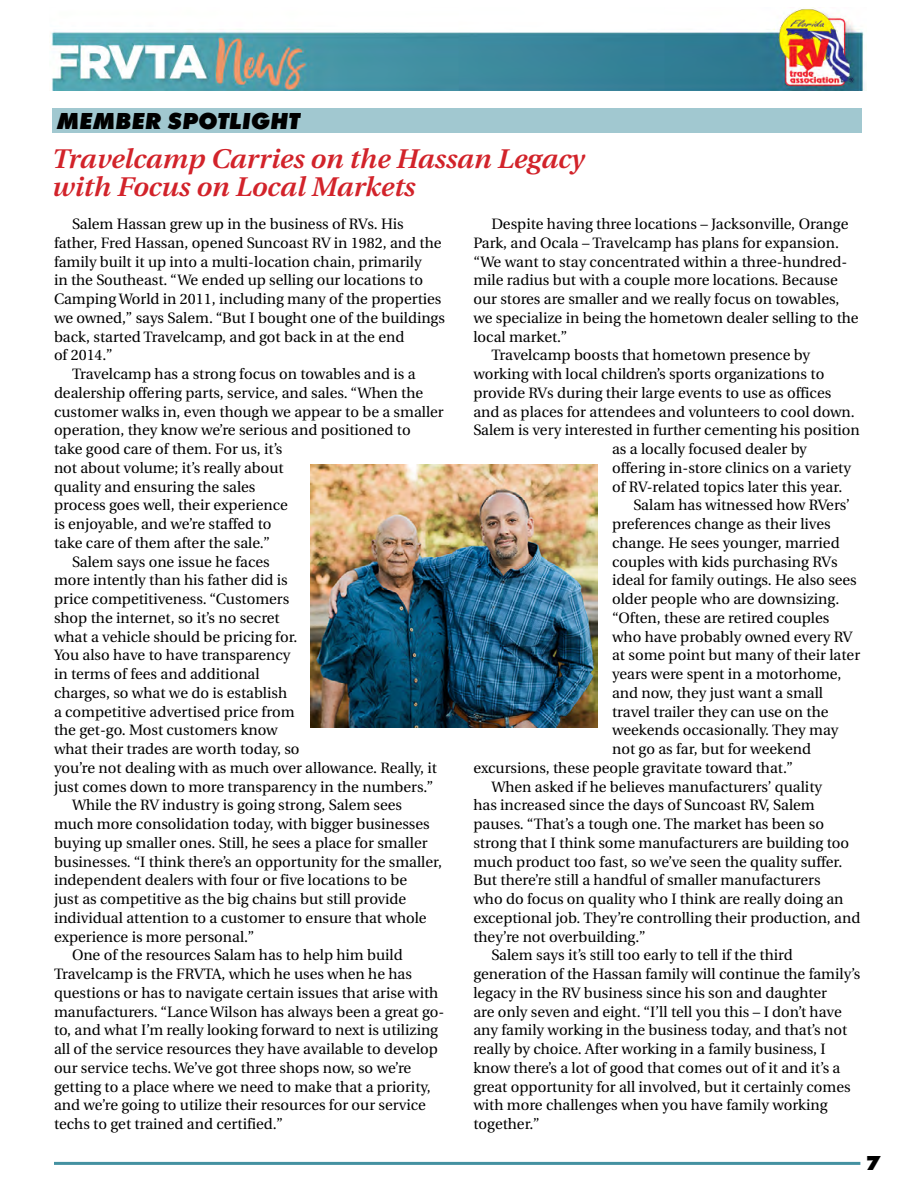
<style>
.page{position:relative;width:918px;height:1188px;background:#fff}
.page>*{position:absolute;margin:0;border:0;box-sizing:border-box;transform-origin:0 0}
.t1{font:italic 600 27px/28.5px "Utopia";color:#d2232a;scale:1.04 1}
.t2{font:italic 800 24px "Futura T";color:#000}
.t3{font:800 21px "Futura T";color:#000}
.t4{font:15px "Utopia";color:#000}
</style>
<div class="page">
<hr style="left:54px;top:1162px;width:806px;height:3px;background:#4491a1">
<img style="left:51px;top:7px;width:814px;height:83px">
<div style="left:52px;top:108px;width:810px;height:24px;background:#a1c8d0"></div>
<img style="left:310px;top:464px;width:287px;height:264px">
<h2 class="t2" style="left:56px;top:106px;width:245px">MEMBER SPOTLIGHT</h2>
<h1 class="t1" style="left:52px;top:145px;width:513px">Travelcamp Carries on the Hassan Legacy with Focus on Local Markets</h1>
<p class="t4" style="left:72px;top:216px;width:333px">Salem Hassan grew up in the business of RVs. His</p>
<p class="t4" style="left:54px;top:234px;width:389px">father, Fred Hassan, opened Suncoast RV in 1982, and the</p>
<p class="t4" style="left:54px;top:253px;width:369px">family built it up into a multi-location chain, primarily</p>
<p class="t4" style="left:54px;top:272px;width:370px">in the Southeast. “We ended up selling our locations to</p>
<p class="t4" style="left:54px;top:291px;width:389px">Camping World in 2011, including many of the properties</p>
<p class="t4" style="left:54px;top:309px;width:392px">we owned,” says Salem. “But I bought one of the buildings</p>
<p class="t4" style="left:54px;top:328px;width:352px">back, started Travelcamp, and got back in at the end</p>
<p class="t4" style="left:54px;top:347px;width:60px">of 2014.”</p>
<p class="t4" style="left:72px;top:366px;width:345px">Travelcamp has a strong focus on towables and is a</p>
<p class="t4" style="left:54px;top:384px;width:371px">dealership offering parts, service, and sales. “When the</p>
<p class="t4" style="left:54px;top:403px;width:391px">customer walks in, even though we appear to be a smaller</p>
<p class="t4" style="left:54px;top:422px;width:358px">operation, they know we’re serious and positioned to</p>
<p class="t4" style="left:54px;top:441px;width:230px">take good care of them. For us, it’s</p>
<p class="t4" style="left:54px;top:459px;width:231px">not about volume; it’s really about</p>
<p class="t4" style="left:54px;top:478px;width:203px">quality and ensuring the sales</p>
<p class="t4" style="left:54px;top:497px;width:235px">process goes well, their experience</p>
<p class="t4" style="left:54px;top:516px;width:219px">is enjoyable, and we’re staffed to</p>
<p class="t4" style="left:54px;top:534px;width:218px">take care of them after the sale.”</p>
<p class="t4" style="left:72px;top:553px;width:199px">Salem says one issue he faces</p>
<p class="t4" style="left:54px;top:572px;width:235px">more intently than his father did is</p>
<p class="t4" style="left:54px;top:591px;width:237px">price competitiveness. “Customers</p>
<p class="t4" style="left:54px;top:609px;width:227px">shop the internet, so it’s no secret</p>
<p class="t4" style="left:54px;top:628px;width:245px">what a vehicle should be pricing for.</p>
<p class="t4" style="left:54px;top:647px;width:238px">You also have to have transparency</p>
<p class="t4" style="left:54px;top:666px;width:207px">in terms of fees and additional</p>
<p class="t4" style="left:54px;top:684px;width:235px">charges, so what we do is establish</p>
<p class="t4" style="left:54px;top:703px;width:242px">a competitive advertised price from</p>
<p class="t4" style="left:54px;top:722px;width:225px">the get-go. Most customers know</p>
<p class="t4" style="left:54px;top:741px;width:247px">what their trades are worth today, so</p>
<p class="t4" style="left:54px;top:759px;width:385px">you’re not dealing with as much over allowance. Really, it</p>
<p class="t4" style="left:54px;top:778px;width:381px">just comes down to more transparency in the numbers.”</p>
<p class="t4" style="left:72px;top:797px;width:332px">While the RV industry is going strong, Salem sees</p>
<p class="t4" style="left:54px;top:816px;width:377px">much more consolidation today, with bigger businesses</p>
<p class="t4" style="left:54px;top:834px;width:375px">buying up smaller ones. Still, he sees a place for smaller</p>
<p class="t4" style="left:54px;top:853px;width:390px">businesses. “I think there’s an opportunity for the smaller,</p>
<p class="t4" style="left:54px;top:872px;width:355px">independent dealers with four or five locations to be</p>
<p class="t4" style="left:54px;top:891px;width:354px">just as competitive as the big chains but still provide</p>
<p class="t4" style="left:54px;top:909px;width:374px">individual attention to a customer to ensure that whole</p>
<p class="t4" style="left:54px;top:928px;width:202px">experience is more personal.”</p>
<p class="t4" style="left:72px;top:947px;width:332px">One of the resources Salam has to help him build</p>
<p class="t4" style="left:54px;top:966px;width:359px">Travelcamp is the FRVTA, which he uses when he has</p>
<p class="t4" style="left:54px;top:984px;width:386px">questions or has to navigate certain issues that arise with</p>
<p class="t4" style="left:54px;top:1003px;width:392px">manufacturers. “Lance Wilson has always been a great go-</p>
<p class="t4" style="left:54px;top:1022px;width:386px">to, and what I’m really looking forward to next is utilizing</p>
<p class="t4" style="left:54px;top:1041px;width:385px">all of the service resources they have available to develop</p>
<p class="t4" style="left:54px;top:1059px;width:359px">our service techs. We’ve got three shops now, so we’re</p>
<p class="t4" style="left:54px;top:1078px;width:378px">getting to a place where we need to make that a priority,</p>
<p class="t4" style="left:54px;top:1097px;width:374px">and we’re going to utilize their resources for our service</p>
<p class="t4" style="left:54px;top:1116px;width:230px">techs to get trained and certified.”</p>
<p class="t4" style="left:491px;top:216px;width:359px">Despite having three locations – Jacksonville, Orange</p>
<p class="t4" style="left:473px;top:234px;width:367px">Park, and Ocala – Travelcamp has plans for expansion.</p>
<p class="t4" style="left:473px;top:253px;width:375px">“We want to stay concentrated within a three-hundred-</p>
<p class="t4" style="left:473px;top:272px;width:366px">mile radius but with a couple more locations. Because</p>
<p class="t4" style="left:473px;top:291px;width:368px">our stores are smaller and we really focus on towables,</p>
<p class="t4" style="left:473px;top:309px;width:387px">we specialize in being the hometown dealer selling to the</p>
<p class="t4" style="left:473px;top:328px;width:95px">local market.”</p>
<p class="t4" style="left:491px;top:347px;width:320px">Travelcamp boosts that hometown presence by</p>
<p class="t4" style="left:473px;top:366px;width:352px">working with local children’s sports organizations to</p>
<p class="t4" style="left:473px;top:384px;width:359px">provide RVs during their large events to use as offices</p>
<p class="t4" style="left:473px;top:403px;width:383px">and as places for attendees and volunteers to cool down.</p>
<p class="t4" style="left:473px;top:422px;width:388px">Salem is very interested in further cementing his position</p>
<p class="t4" style="left:612px;top:441px;width:196px">as a locally focused dealer by</p>
<p class="t4" style="left:612px;top:459px;width:240px">offering in-store clinics on a variety</p>
<p class="t4" style="left:612px;top:478px;width:232px">of RV-related topics later this year.</p>
<p class="t4" style="left:633px;top:497px;width:218px">Salam has witnessed how RVers’</p>
<p class="t4" style="left:612px;top:516px;width:220px">preferences change as their lives</p>
<p class="t4" style="left:612px;top:534px;width:229px">change. He sees younger, married</p>
<p class="t4" style="left:612px;top:553px;width:227px">couples with kids purchasing RVs</p>
<p class="t4" style="left:612px;top:572px;width:246px">ideal for family outings. He also sees</p>
<p class="t4" style="left:612px;top:591px;width:229px">older people who are downsizing.</p>
<p class="t4" style="left:612px;top:609px;width:219px">“Often, these are retired couples</p>
<p class="t4" style="left:612px;top:628px;width:242px">who have probably owned every RV</p>
<p class="t4" style="left:612px;top:647px;width:250px">at some point but many of their later</p>
<p class="t4" style="left:612px;top:666px;width:231px">years were spent in a motorhome,</p>
<p class="t4" style="left:612px;top:684px;width:213px">and now, they just want a small</p>
<p class="t4" style="left:612px;top:703px;width:218px">travel trailer they can use on the</p>
<p class="t4" style="left:612px;top:722px;width:228px">weekends occasionally. They may</p>
<p class="t4" style="left:612px;top:741px;width:200px">not go as far, but for weekend</p>
<p class="t4" style="left:473px;top:759px;width:321px">excursions, these people gravitate toward that.”</p>
<p class="t4" style="left:491px;top:778px;width:332px">When asked if he believes manufacturers’ quality</p>
<p class="t4" style="left:473px;top:797px;width:343px">has increased since the days of Suncoast RV, Salem</p>
<p class="t4" style="left:473px;top:816px;width:352px">pauses. “That’s a tough one. The market has been so</p>
<p class="t4" style="left:473px;top:834px;width:377px">strong that I think some manufacturers are building too</p>
<p class="t4" style="left:473px;top:853px;width:371px">much product too fast, so we’ve seen the quality suffer.</p>
<p class="t4" style="left:473px;top:872px;width:349px">But there’re still a handful of smaller manufacturers</p>
<p class="t4" style="left:473px;top:891px;width:372px">who do focus on quality who I think are really doing an</p>
<p class="t4" style="left:473px;top:909px;width:388px">exceptional job. They’re controlling their production, and</p>
<p class="t4" style="left:473px;top:928px;width:174px">they’re not overbuilding.”</p>
<p class="t4" style="left:491px;top:947px;width:303px">Salem says it’s still too early to tell if the third</p>
<p class="t4" style="left:473px;top:966px;width:388px">generation of the Hassan family will continue the family’s</p>
<p class="t4" style="left:473px;top:984px;width:355px">legacy in the RV business since his son and daughter</p>
<p class="t4" style="left:473px;top:1003px;width:370px">are only seven and eight. “I’ll tell you this – I don’t have</p>
<p class="t4" style="left:473px;top:1022px;width:375px">any family working in the business today, and that’s not</p>
<p class="t4" style="left:473px;top:1041px;width:354px">really by choice. After working in a family business, I</p>
<p class="t4" style="left:473px;top:1059px;width:369px">know there’s a lot of good that comes out of it and it’s a</p>
<p class="t4" style="left:473px;top:1078px;width:379px">great opportunity for all involved, but it certainly comes</p>
<p class="t4" style="left:473px;top:1097px;width:356px">with more challenges when you have family working</p>
<p class="t4" style="left:473px;top:1116px;width:68px">together.”</p>
<h3 class="t3" style="left:866px;top:1150px;width:16px">7</h3>
</div>
